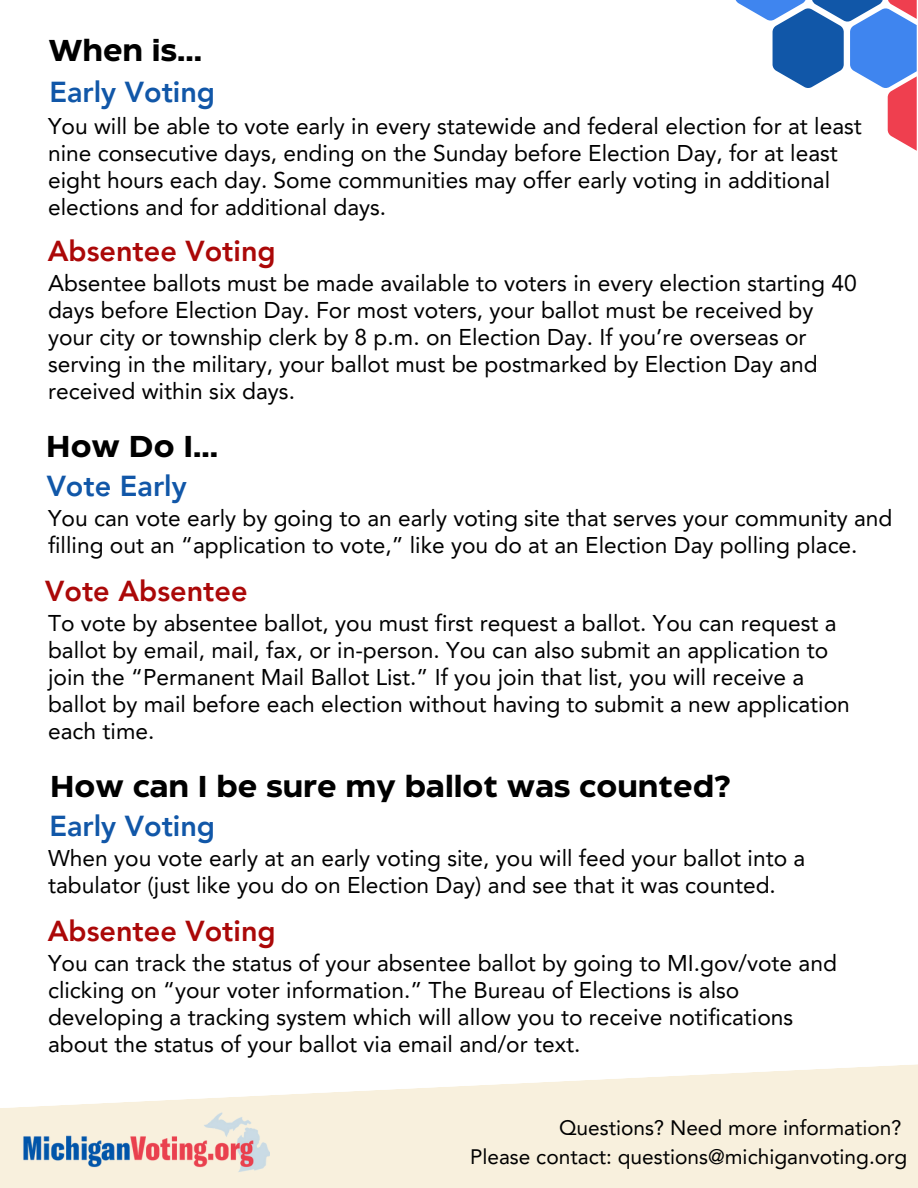
<style>
.page{position:relative;width:918px;height:1188px;background:#fff}
.page>*{position:absolute;margin:0;border:0;box-sizing:border-box;transform-origin:0 0}
.t1{font:700 30.15px "Eastman Roman";color:#000}
.t2{font:800 28.8px "Avenir LT Pro";color:#ab0808}
.t3{font:800 28.8px "Avenir LT Pro";color:#1157a8}
.t4{font:22.8px/27px "Avenir LT Pro";color:#000}
.t5{font:21px/29.2px "Avenir LT Pro";color:#000;text-align:right}
</style>
<div class="page">
<svg style="left:0;top:1064px;width:918px;height:124px;fill:#f8f0dd"></svg>
<svg style="left:736px;top:0;width:181px;height:151px"></svg>
<img style="left:23px;top:1111px;width:246px;height:62px">
<h1 class="t1" style="left:49px;top:39px;width:155px">When is...</h1>
<h2 class="t3" style="left:49px;top:80px;width:167px">Early Voting</h2>
<p class="t4" style="left:48px;top:114px;width:815px">You will be able to vote early in every statewide and federal election for at least nine consecutive days, ending on the Sunday before Election Day, for at least eight hours each day. Some communities may offer early voting in additional elections and for additional days.</p>
<h2 class="t2" style="left:48px;top:239px;width:229px">Absentee Voting</h2>
<p class="t4" style="left:48px;top:272px;width:810px">Absentee ballots must be made available to voters in every election starting 40 days before Election Day. For most voters, your ballot must be received by your city or township clerk by 8 p.m. on Election Day. If you’re overseas or serving in the military, your ballot must be postmarked by Election Day and received within six days.</p>
<h1 class="t1" style="left:46px;top:435px;width:173px">How Do I...</h1>
<h2 class="t3" style="left:47px;top:474px;width:142px">Vote Early</h2>
<p class="t4" style="left:48px;top:507px;width:846px">You can vote early by going to an early voting site that serves your community and filling out an “application to vote,” like you do at an Election Day polling place.</p>
<h2 class="t2" style="left:45px;top:579px;width:204px">Vote Absentee</h2>
<p class="t4" style="left:48px;top:612px;width:803px">To vote by absentee ballot, you must first request a ballot. You can request a ballot by email, mail, fax, or in-person. You can also submit an application to join the “Permanent Mail Ballot List.” If you join that list, you will receive a ballot by mail before each election without having to submit a new application each time.</p>
<h1 class="t1" style="left:50px;top:775px;width:682px">How can I be sure my ballot was counted?</h1>
<h2 class="t3" style="left:49px;top:815px;width:167px">Early Voting</h2>
<p class="t4" style="left:48px;top:847px;width:759px">When you vote early at an early voting site, you will feed your ballot into a tabulator (just like you do on Election Day) and see that it was counted.</p>
<h2 class="t2" style="left:48px;top:919px;width:229px">Absentee Voting</h2>
<p class="t4" style="left:48px;top:951px;width:791px">You can track the status of your absentee ballot by going to MI.gov/vote and clicking on “your voter information.” The Bureau of Elections is also developing a tracking system which will allow you to receive notifications about the status of your ballot via email and/or text.</p>
<h3 class="t5" style="left:470px;top:1115px;width:439px">Questions? Need more information?<br>Please contact: questions@michiganvoting.org</h3>
</div>
